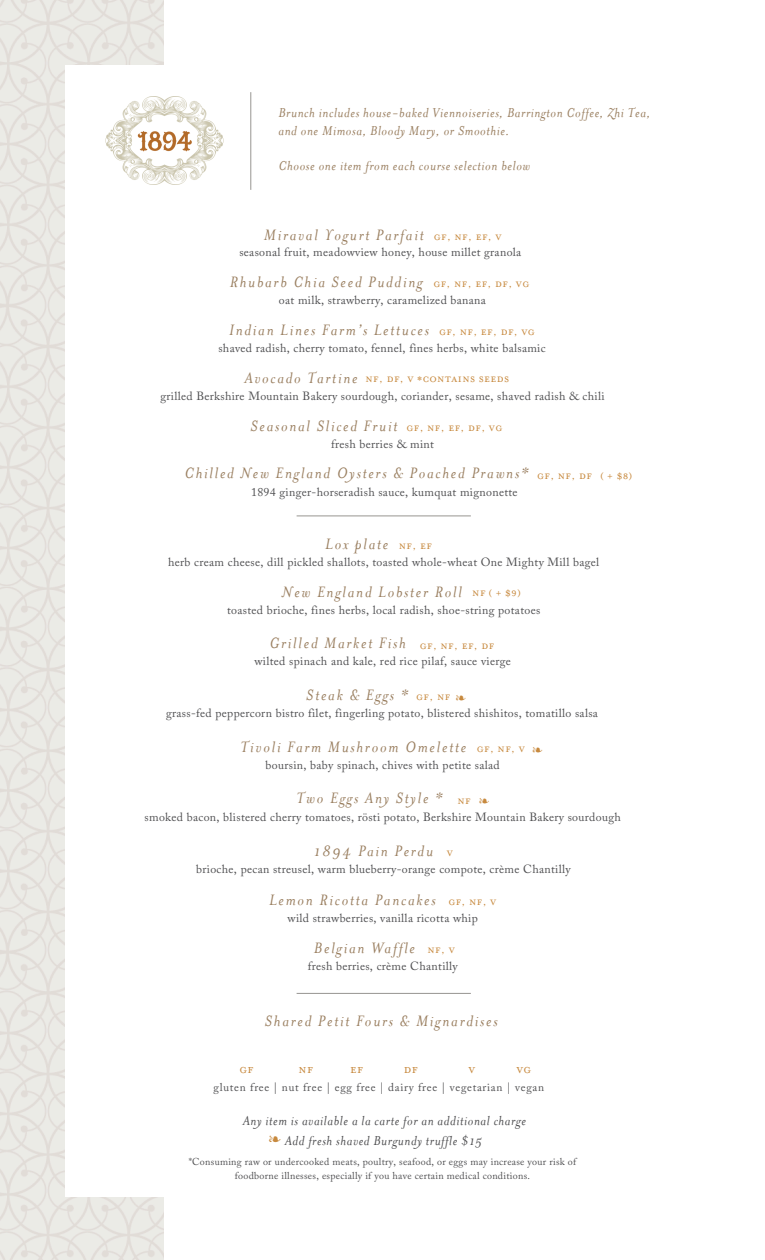
<style>
.page{position:relative;width:765px;height:1260px;background:#fff}
.page>*{position:absolute;margin:0;border:0;box-sizing:border-box;transform-origin:0 0}
.t1{font:italic 17.5px "Mrs Eaves";letter-spacing:.1em;color:#9a7f60}
.t2{font:italic 15px/17.8px "Mrs Eaves";letter-spacing:.04em;color:#9a7f60}
.t3{font:italic 15px "Mrs Eaves";letter-spacing:.04em;color:#4f4f51}
.t4{font:13.75px "Mrs Eaves All Small Caps OT";letter-spacing:.03em;color:#c7893e}
.t5{font:12.5px "Mrs Eaves All Small Caps OT";letter-spacing:.03em;color:#c7893e}
.t6{font:12.5px "Free Serif";color:#c7893e}
.t7{font:11.88px "Adobe Caslon Pro";letter-spacing:.03em;color:#4f4f51}
.t8{font:11.25px "Adobe Caslon Pro";letter-spacing:.065em;color:#4f4f51}
.t9{font:10px/13.4px "Adobe Caslon Pro";letter-spacing:.03em;color:#4f4f51;text-align:center}
.s1{font-family:"Free Serif";font-style:normal;color:#c7893e}
</style>
<div class="page">
<img style="left:0;top:0;width:163px;height:1260px">
<hr style="left:250px;top:92px;width:1px;height:98px;background:#979591">
<div style="left:65px;top:65px;width:110px;height:1132px;background:#fff"></div>
<img style="left:105px;top:97px;width:118px;height:88px">
<hr style="left:297px;top:515px;width:174px;height:1px;background:#979591">
<hr style="left:297px;top:993px;width:174px;height:1px;background:#979591">
<p class="t2" style="left:278px;top:104px;width:373px">Brunch includes house-baked Viennoiseries, Barrington Coffee, Zhi Tea, and one Mimosa, Bloody Mary, or Smoothie.</p>
<p class="t2" style="left:278px;top:158px;width:253px">Choose one item from each course selection below</p>
<p class="t1" style="left:264px;top:225px;width:161px">Miraval Yogurt Parfait</p>
<h2 class="t5" style="left:434px;top:229px;width:69px">gf, nf, ef, v</h2>
<h2 class="t7" style="left:239px;top:247px;width:283px">seasonal fruit, meadowview honey, house millet granola</h2>
<h1 class="t1" style="left:230px;top:272px;width:194px">Rhubarb Chia Seed Pudding</h1>
<h3 class="t5" style="left:433px;top:276px;width:97px">gf, nf, ef, df, vg</h3>
<h3 class="t7" style="left:279px;top:295px;width:209px">oat milk, strawberry, caramelized banana</h3>
<h1 class="t1" style="left:229px;top:320px;width:201px">Indian Lines Farm’s Lettuces</h1>
<h3 class="t5" style="left:439px;top:325px;width:97px">gf, nf, ef, df, vg</h3>
<h3 class="t7" style="left:218px;top:343px;width:329px">shaved radish, cherry tomato, fennel, fines herbs, white balsamic</h3>
<h1 class="t1" style="left:244px;top:368px;width:115px">Avocado Tartine</h1>
<h3 class="t5" style="left:366px;top:372px;width:145px">nf, df, v *contains seeds</h3>
<h3 class="t7" style="left:160px;top:391px;width:446px">grilled Berkshire Mountain Bakery sourdough, coriander, sesame, shaved radish &amp; chili</h3>
<h1 class="t1" style="left:250px;top:416px;width:148px">Seasonal Sliced Fruit</h1>
<h3 class="t5" style="left:406px;top:420px;width:97px">gf, nf, ef, df, vg</h3>
<h3 class="t7" style="left:331px;top:439px;width:104px">fresh berries &amp; mint</h3>
<h1 class="t1" style="left:184px;top:464px;width:345px">Chilled New England Oysters &amp; Poached Prawns*</h1>
<h3 class="t5" style="left:537px;top:469px;width:56px">gf, nf, df</h3>
<h3 class="t7" style="left:251px;top:487px;width:268px">1894 ginger-horseradish sauce, kumquat mignonette</h3>
<h2 class="t5" style="left:600px;top:468px;width:34px">( + $8)</h2>
<p class="t1" style="left:325px;top:534px;width:64px">Lox plate</p>
<h3 class="t5" style="left:399px;top:539px;width:35px">nf, ef</h3>
<h3 class="t7" style="left:168px;top:557px;width:433px">herb cream cheese, dill pickled shallots, toasted whole-wheat One Mighty Mill bagel</h3>
<h3 class="t1" style="left:282px;top:582px;width:181px">New England Lobster Roll</h3>
<p class="t5" style="left:472px;top:586px;width:50px">nf ( + $9)</p>
<h1 class="t7" style="left:227px;top:605px;width:315px">toasted brioche, fines herbs, local radish, shoe-string potatoes</h1>
<h1 class="t1" style="left:270px;top:634px;width:138px">Grilled Market Fish</h1>
<h3 class="t5" style="left:420px;top:639px;width:76px">gf, nf, ef, df</h3>
<p class="t1" style="left:306px;top:686px;width:103px">Steak &amp; Eggs *</p>
<h3 class="t5" style="left:416px;top:690px;width:36px">gf, nf</h3>
<h1 class="t1" style="left:241px;top:737px;width:227px">Tivoli Farm Mushroom Omelette</h1>
<p class="t5" style="left:477px;top:741px;width:50px">gf, nf, v</p>
<h3 class="t1" style="left:297px;top:789px;width:147px">Two Eggs Any Style *</h3>
<h1 class="t5" style="left:458px;top:794px;width:15px">nf</h1>
<h3 class="t1" style="left:314px;top:841px;width:120px">1894 Pain Perdu</h3>
<h3 class="t5" style="left:447px;top:846px;width:8px">v</h3>
<h1 class="t1" style="left:269px;top:890px;width:168px">Lemon Ricotta Pancakes</h1>
<h3 class="t5" style="left:448px;top:895px;width:50px">gf, nf, v</h3>
<h3 class="t1" style="left:314px;top:938px;width:103px">Belgian Waffle</h3>
<p class="t5" style="left:428px;top:943px;width:29px">nf, v</p>
<h3 class="t7" style="left:254px;top:657px;width:258px">wilted spinach and kale, red rice pilaf, sauce vierge</h3>
<h2 class="t6" style="left:456px;top:691px;width:12px">❧</h2>
<p class="t7" style="left:166px;top:708px;width:433px">grass-fed peppercorn bistro filet, fingerling potato, blistered shishitos, tomatillo salsa</p>
<h1 class="t7" style="left:266px;top:760px;width:236px">boursin, baby spinach, chives with petite salad</h1>
<h3 class="t7" style="left:145px;top:812px;width:478px">smoked bacon, blistered cherry tomatoes, rösti potato, Berkshire Mountain Bakery sourdough</h3>
<h2 class="t6" style="left:532px;top:742px;width:12px">❧</h2>
<h2 class="t6" style="left:479px;top:794px;width:12px">❧</h2>
<h1 class="t7" style="left:196px;top:864px;width:376px">brioche, pecan streusel, warm blueberry-orange compote, crème Chantilly</h1>
<h3 class="t7" style="left:288px;top:913px;width:192px">wild strawberries, vanilla ricotta whip</h3>
<h3 class="t7" style="left:308px;top:961px;width:152px">fresh berries, crème Chantilly</h3>
<h1 class="t1" style="left:265px;top:1011px;width:234px">Shared Petit Fours &amp; Mignardises</h1>
<h1 class="t4" style="left:239px;top:1061px;width:16px">gf</h1>
<h3 class="t4" style="left:299px;top:1061px;width:16px">nf</h3>
<h3 class="t4" style="left:350px;top:1061px;width:15px">ef</h3>
<h1 class="t4" style="left:404px;top:1061px;width:16px">df</h1>
<h3 class="t4" style="left:469px;top:1061px;width:8px">v</h3>
<h3 class="t4" style="left:516px;top:1061px;width:16px">vg</h3>
<h3 class="t8" style="left:214px;top:1083px;width:332px">gluten free | nut free | egg free | dairy free | vegetarian | vegan</h3>
<h3 class="t3" style="left:243px;top:1112px;width:285px">Any item is available a la carte for an additional charge</h3>
<h1 class="t3" style="left:269px;top:1133px;width:215px"><span class="s1">❧</span> Add fresh shaved Burgundy truffle $15</h1>
<h3 class="t9" style="left:189px;top:1156px;width:389px">*Consuming raw or undercooked meats, poultry, seafood, or eggs may increase your risk of foodborne illnesses, especially if you have certain medical conditions.</h3>
</div>
